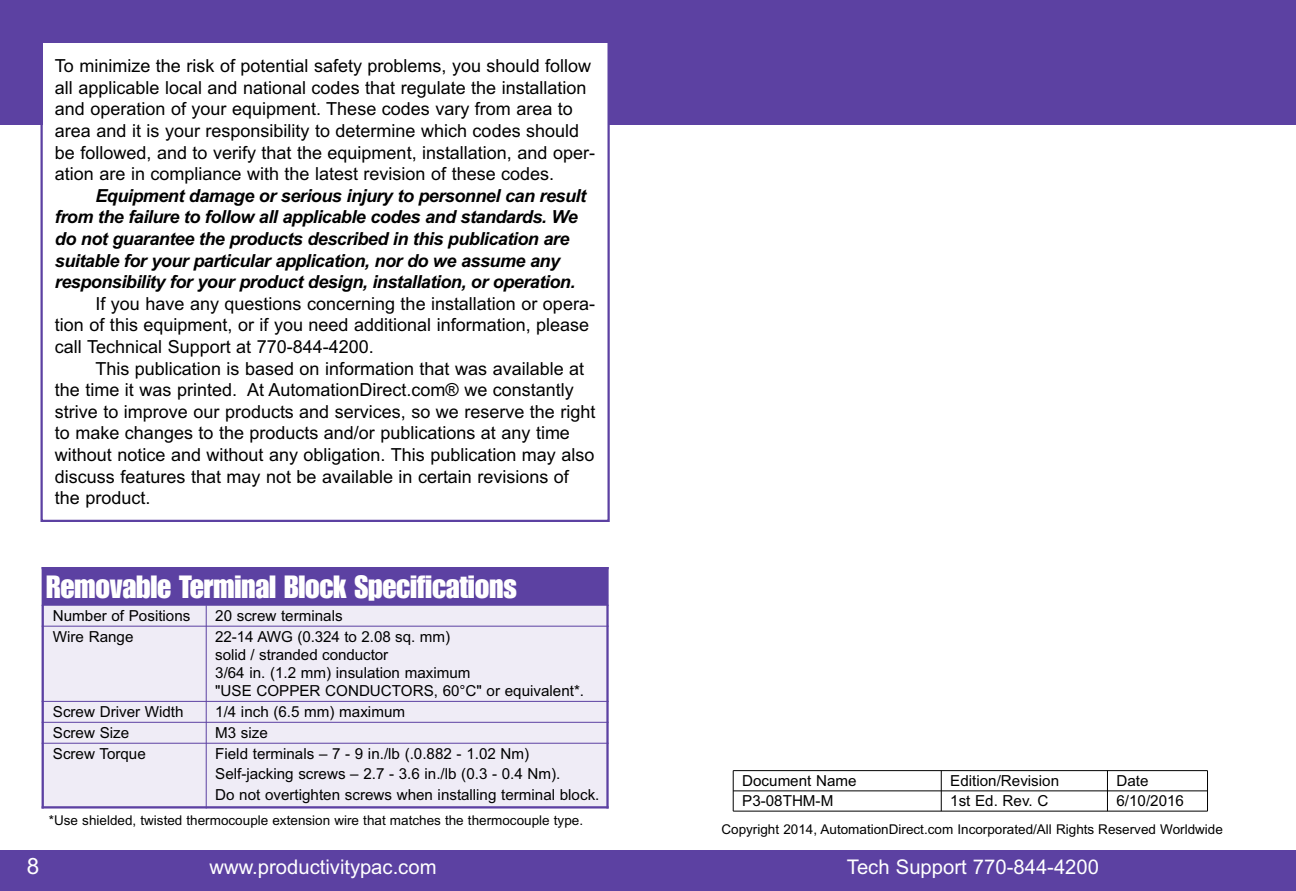
<style>
.page{position:relative;width:1296px;height:891px;background:#fff}
.page>*{position:absolute;margin:0;border:0;box-sizing:border-box;transform-origin:0 0}
.t1{font:31.5px "Impact";letter-spacing:-.01em;color:#fff}
.t2{font:22.5px "Arial";color:#fff}
.t3{font:20.25px "Arial";color:#fff}
.t4{font:18px/21.6px "Arial";color:#000}
.t5{font:italic 700 18px/21.6px "Arial";letter-spacing:-.03em;color:#000}
.t6{font:15.3px/18.2px "Arial";color:#000}
.t7{font:13.5px "Arial";color:#000}
</style>
<div class="page">
<div style="left:0;top:0;width:1296px;height:124px;background:#5c41a2"></div>
<div style="left:0;top:850px;width:1296px;height:41px;background:#5c41a2"></div>
<hr style="left:733px;top:771px;width:1px;height:40px;background:#000">
<hr style="left:941px;top:771px;width:1px;height:40px;background:#000">
<hr style="left:1107px;top:771px;width:1px;height:40px;background:#000">
<hr style="left:1207px;top:771px;width:1px;height:40px;background:#000">
<hr style="left:733px;top:770px;width:475px;height:1px;background:#000">
<hr style="left:733px;top:790px;width:475px;height:1px;background:#000">
<hr style="left:733px;top:811px;width:475px;height:1px;background:#000">
<div style="left:43px;top:43px;width:564px;height:477px;background:#fff"></div>
<div style="left:40px;top:40px;width:570px;height:482px;border:2px solid #5c41a2"></div>
<div style="left:42px;top:567px;width:566px;height:38px;background:#5c41a2"></div>
<div style="left:42px;top:605px;width:164px;height:21px;background:#efecf6"></div>
<div style="left:206px;top:605px;width:403px;height:21px;background:#efecf6"></div>
<div style="left:42px;top:626px;width:164px;height:75px;background:#efecf6"></div>
<div style="left:206px;top:626px;width:403px;height:75px;background:#efecf6"></div>
<div style="left:42px;top:701px;width:164px;height:21px;background:#efecf6"></div>
<div style="left:206px;top:701px;width:403px;height:21px;background:#efecf6"></div>
<div style="left:42px;top:722px;width:164px;height:21px;background:#efecf6"></div>
<div style="left:206px;top:722px;width:403px;height:21px;background:#efecf6"></div>
<div style="left:42px;top:743px;width:164px;height:65px;background:#efecf6"></div>
<div style="left:206px;top:743px;width:403px;height:65px;background:#efecf6"></div>
<hr style="left:42px;top:567px;width:2px;height:241px;background:#5c41a2">
<hr style="left:206px;top:605px;width:1px;height:203px;background:#5c41a2">
<hr style="left:606px;top:567px;width:3px;height:241px;background:#5c41a2">
<hr style="left:42px;top:605px;width:567px;height:1px;background:#5c41a2">
<hr style="left:42px;top:626px;width:567px;height:1px;background:#5c41a2">
<hr style="left:42px;top:701px;width:567px;height:1px;background:#5c41a2">
<hr style="left:42px;top:722px;width:567px;height:1px;background:#5c41a2">
<hr style="left:42px;top:743px;width:567px;height:1px;background:#5c41a2">
<hr style="left:42px;top:806px;width:567px;height:2px;background:#5c41a2">
<p class="t4" style="left:55px;top:55px;width:542px">To minimize the risk of potential safety problems, you should follow all applicable local and national codes that regulate the installation and operation of your equipment. These codes vary from area to area and it is your responsibility to determine which codes should be followed, and to verify that the equipment, installation, and oper&shy;ation are in compliance with the latest revision of these codes.</p>
<p class="t5" style="left:55px;top:185px;width:533px;text-indent:41px">Equipment damage or serious injury to personnel can result from the failure to follow all applicable codes and standards. We do not guarantee the products described in this publication are suitable for your particular application, nor do we assume any responsibility for your product design, installation, or operation.</p>
<p class="t4" style="left:55px;top:293px;width:542px;text-indent:41px">If you have any questions concerning the installation or opera&shy;tion of this equipment, or if you need additional information, please call Technical Support at 770-844-4200.</p>
<p class="t4" style="left:55px;top:358px;width:542px;text-indent:41px">This publication is based on information that was available at the time it was printed. At AutomationDirect.com® we constantly strive to improve our products and services, so we reserve the right to make changes to the products and/or publications at any time without notice and without any obligation. This publication may also discuss features that may not be available in certain revisions of the product.</p>
<h1 class="t1" style="left:46px;top:576px;width:472px">Removable Terminal Block Specifications</h1>
<p class="t6" style="left:53px;top:606px;width:139px">Number of Positions</p>
<p class="t6" style="left:215px;top:606px;width:129px">20 screw terminals</p>
<p class="t6" style="left:53px;top:627px;width:82px">Wire Range</p>
<p class="t6" style="left:215px;top:627px;width:370px">22-14 AWG (0.324 to 2.08 sq. mm)<br>solid / stranded conductor<br>3/64 in. (1.2 mm) insulation maximum<br>"USE COPPER CONDUCTORS, 60°C" or equivalent*.</p>
<p class="t6" style="left:53px;top:703px;width:132px">Screw Driver Width</p>
<p class="t6" style="left:215px;top:703px;width:191px">1/4 inch (6.5 mm) maximum</p>
<p class="t6" style="left:53px;top:723px;width:78px">Screw Size</p>
<p class="t6" style="left:215px;top:723px;width:54px">M3 size</p>
<p class="t6" style="left:53px;top:744px;width:94px">Screw Torque</p>
<p class="t6" style="left:215px;top:743px;width:386px;line-height:20.5px">Field terminals – 7 - 9 in./lb (.0.882 - 1.02 Nm)<br>Self-jacking screws – 2.7 - 3.6 in./lb (0.3 - 0.4 Nm).<br>Do not overtighten screws when installing terminal block.</p>
<p class="t7" style="left:49px;top:813px;width:536px">*Use shielded, twisted thermocouple extension wire that matches the thermocouple type.</p>
<p class="t6" style="left:742px;top:772px;width:116px">Document Name</p>
<p class="t6" style="left:950px;top:772px;width:110px">Edition/Revision</p>
<p class="t6" style="left:1116px;top:772px;width:34px">Date</p>
<p class="t6" style="left:742px;top:792px;width:93px">P3-08THM-M</p>
<p class="t6" style="left:950px;top:792px;width:100px">1st Ed. Rev. C</p>
<p class="t6" style="left:1116px;top:792px;width:69px">6/10/2016</p>
<p class="t7" style="left:721px;top:821px;width:503px">Copyright 2014, AutomationDirect.com Incorporated/All Rights Reserved Worldwide</p>
<p class="t2" style="left:27px;top:853px;width:14px">8</p>
<p class="t3" style="left:210px;top:855px;width:229px">www.productivitypac.com</p>
<p class="t3" style="left:847px;top:855px;width:254px">Tech Support 770-844-4200</p>
</div>
